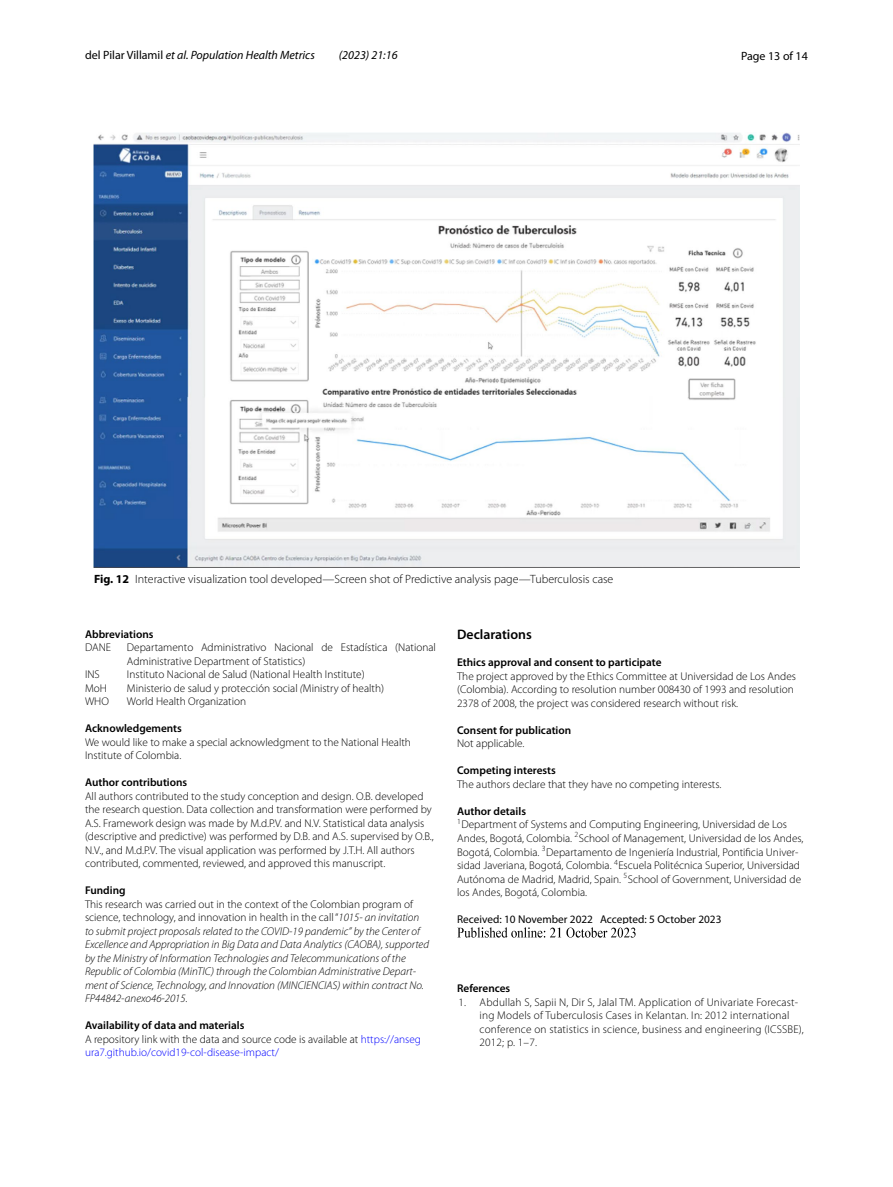
<style>
.page{position:relative;width:893px;height:1187px;background:#fff}
.page>*{position:absolute;margin:0;border:0;box-sizing:border-box;transform-origin:0 0}
.t1{font:600 13.8px "Myriad Pro";color:#000}
.t2{font:300 12px "Myriad Pro";color:#000}
.t3{font:italic 12px "Myriad Pro";color:#000}
.t4{font:12px "Myriad Pro";color:#000}
.t5{font:300 11.25px/13.5px "Myriad Pro";color:#000}
.t6{font:italic 300 11.25px/13.5px "Myriad Pro";color:#000}
.t7{font:600 11.25px "Myriad Pro";color:#000}
.t8{font:300 11.25px/13.5px "Myriad Pro";color:#00f}
.t9{font:11.25px "Myriad Pro";color:#000}
.s1{font-style:normal}
.s2{font-weight:700}
.s3{font-style:italic}
.s4{font-weight:600;color:#000}
.s5{color:#000}
.s6{font-weight:600}
</style>
<div class="page">
<img style="left:457px;top:927px;width:179px;height:11px">
<img style="left:94px;top:133px;width:705px;height:434px">
<p class="t3" style="left:85px;top:48px;width:231px"><span class="s1">del Pilar Villamil</span> et al. Population Health Metrics</p>
<p class="t3" style="left:339px;top:48px;width:60px">(2023) 21:16</p>
<p class="t4" style="left:741px;top:48px;width:68px">Page 13 of 14</p>
<p class="t2" style="left:94px;top:572px;width:521px"><span class="s2">Fig. 12</span> Interactive visualization tool developed—Screen shot of Predictive analysis page—Tuberculosis case</p>
<p class="t7" style="left:85px;top:626px;width:70px">Abbreviations</p>
<p class="t5" style="left:85px;top:640px;width:28px">DANE</p>
<p class="t5" style="left:127px;top:640px;width:310px">Departamento Administrativo Nacional de Estadística (National<br>Administrative Department of Statistics)</p>
<p class="t5" style="left:85px;top:667px;width:16px">INS</p>
<p class="t5" style="left:127px;top:667px;width:239px">Instituto Nacional de Salud (National Health Institute)</p>
<p class="t5" style="left:85px;top:681px;width:23px">MoH</p>
<p class="t5" style="left:127px;top:681px;width:259px">Ministerio de salud y protección social <span class="s3">(</span>Ministry of health)</p>
<p class="t5" style="left:85px;top:694px;width:25px">WHO</p>
<p class="t5" style="left:127px;top:694px;width:121px">World Health Organization</p>
<p class="t7" style="left:85px;top:721px;width:98px">Acknowledgements</p>
<p class="t5" style="left:85px;top:735px;width:327px">We would like to make a special acknowledgment to the National Health<br>Institute of Colombia.</p>
<p class="t7" style="left:85px;top:775px;width:104px">Author contributions</p>
<p class="t5" style="left:85px;top:789px;width:350px">All authors contributed to the study conception and design. O.B. developed the research question. Data collection and transformation were performed by A.S. Framework design was made by M.d.P.V. and N.V. Statistical data analysis (descriptive and predictive) was performed by D.B. and A.S. supervised by O.B., N.V., and M.d.P.V. The visual application was performed by J.T.H. All authors contributed, commented, reviewed, and approved this manuscript.</p>
<p class="t7" style="left:85px;top:883px;width:42px">Funding</p>
<p class="t6" style="left:85px;top:897px;width:345px"><span class="s1">This research was carried out in the context of the Colombian program of science, technology, and innovation in health in the call “</span>1015- an invitation to submit project proposals related to the COVID-19 pandemic” by the Center of Excellence and Appropriation in Big Data and Data Analytics (CAOBA), supported by the Ministry of Information Technologies and Telecommunications of the Republic of Colombia (MinTIC) through the Colombian Administrative Depart&shy;ment of Science, Technology, and Innovation (MINCIENCIAS) within contract No.<br>FP44842-anexo46-2015.</p>
<p class="t8" style="left:85px;top:1018px;width:337px"><span class="s4">Availability of data and materials<br></span><span class="s5">A repository link with the data and source code is available at</span> https://anseg ura7.github.io/covid19- col- disease- impact/</p>
<p class="t1" style="left:457px;top:626px;width:76px">Declarations</p>
<p class="t7" style="left:457px;top:655px;width:206px">Ethics approval and consent to participate</p>
<p class="t5" style="left:457px;top:669px;width:340px">The project approved by the Ethics Committee at Universidad de Los Andes (Colombia). According to resolution number 008430 of 1993 and resolution<br>2378 of 2008, the project was considered research without risk.</p>
<p class="t7" style="left:457px;top:723px;width:116px">Consent for publication</p>
<p class="t5" style="left:457px;top:737px;width:69px">Not applicable.</p>
<p class="t7" style="left:457px;top:763px;width:100px">Competing interests</p>
<p class="t5" style="left:457px;top:777px;width:266px">The authors declare that they have no competing interests.</p>
<p class="t5" style="left:457px;top:804px;width:348px"><span class="s6">Author details<br></span><sup>1</sup>Department of Systems and Computing Engineering, Universidad de Los Andes, Bogotá, Colombia. <sup>2</sup>School of Management, Universidad de los Andes, Bogotá, Colombia. <sup>3</sup>Departamento de Ingeniería Industrial, Pontificia Univer‑ sidad Javeriana, Bogotá, Colombia. <sup>4</sup>Escuela Politécnica Superior, Universidad Autónoma de Madrid, Madrid, Spain. <sup>5</sup>School of Government, Universidad de los Andes, Bogotá, Colombia.</p>
<p class="t9" style="left:457px;top:912px;width:266px">Received: 10 November 2022 Accepted: 5 October 2023</p>
<p class="t7" style="left:457px;top:981px;width:55px">References</p>
<p class="t5" style="left:480px;top:995px;width:326px;text-indent:-21px">1. Abdullah S, Sapii N, Dir S, Jalal TM. Application of Univariate Forecast‑ ing Models of Tuberculosis Cases in Kelantan. In: 2012 international conference on statistics in science, business and engineering (ICSSBE), 2012; p. 1–7.</p>
</div>
